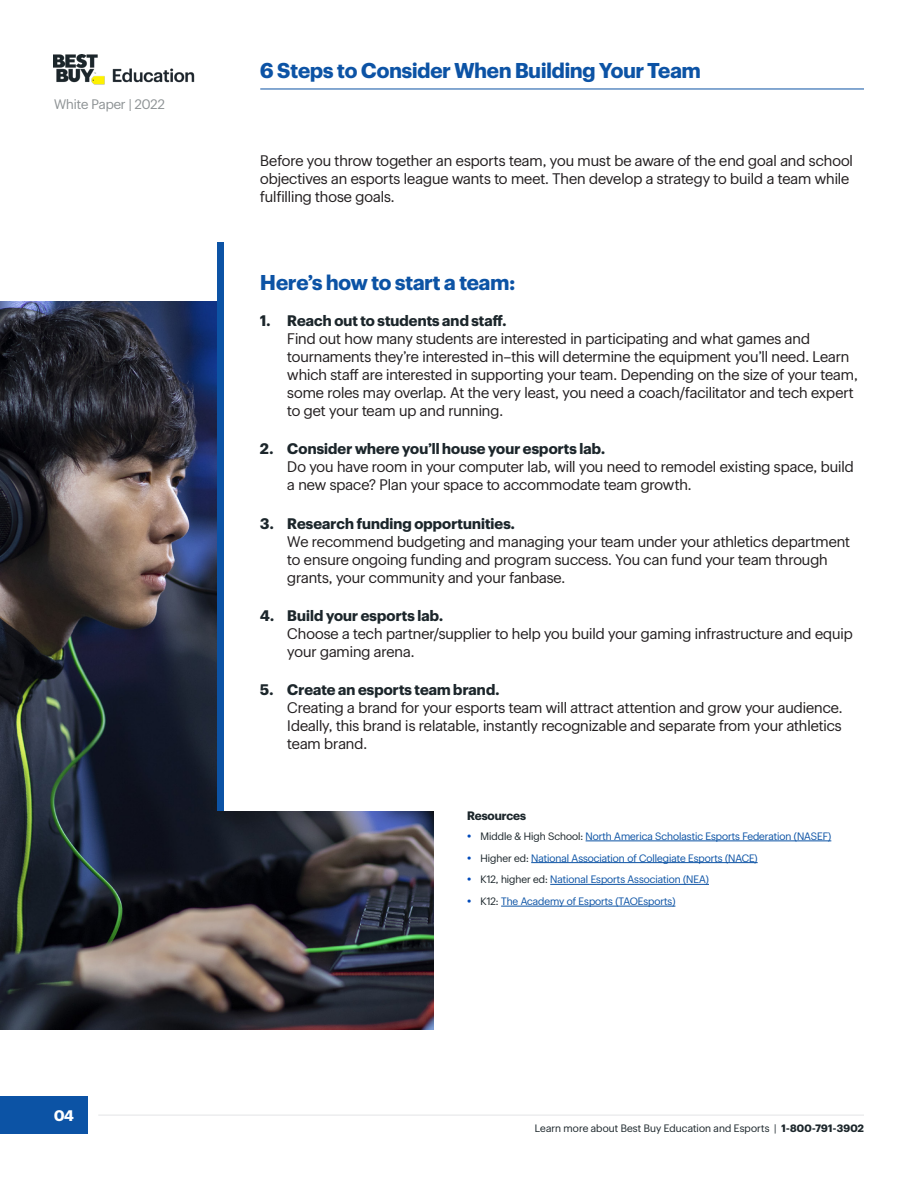
<style>
.page{position:relative;width:918px;height:1188px;background:#fff}
.page>*{position:absolute;margin:0;border:0;box-sizing:border-box;transform-origin:0 0}
.t1{font:700 21px "Human BBY 75";color:#0c53a5}
.t2{font:15px/18px "Human BBY 55";color:#231f20}
.t3{font:700 15px "Human BBY 75";color:#fff}
.t4{font:13.5px "Human BBY 55";color:#8e9395}
.t5{font:700 12px "Human BBY 75";color:#1c262b}
.t6{font:10.5px "Human BBY 55";color:#0c53a5}
.t7{font:10.5px "Human BBY 55";letter-spacing:.015em;color:#1c262b}
.s1{font-family:"Human BBY 75";font-weight:700;color:#1c262b}
.s2{font-family:"Myriad Pro";font-size:15px;color:#004aba}
.s3{color:#1c262b}
.s4{font-family:"Human BBY 75";font-weight:700}
</style>
<div class="page">
<img style="left:0;top:301px;width:433px;height:728px">
<div style="left:217px;top:243px;width:647px;height:568px;background:#fff"></div>
<div style="left:0;top:1096px;width:88px;height:38px;background:#0c53a5"></div>
<hr style="left:98px;top:1115px;width:766px;height:1px;background:#e3e4e6">
<hr style="left:260px;top:89px;width:604px;height:1px;background:#0c53a5">
<div style="left:217px;top:243px;width:7px;height:568px;background:#0c53a5"></div>
<img style="left:54px;top:54px;width:141px;height:31px">
<hr style="left:586px;top:841px;width:245px;height:1px;background:#0c53a5">
<hr style="left:531px;top:862px;width:227px;height:1px;background:#0c53a5">
<hr style="left:550px;top:884px;width:159px;height:1px;background:#0c53a5">
<hr style="left:501px;top:906px;width:174px;height:1px;background:#0c53a5">
<p class="t4" style="left:54px;top:94px;width:112px">White Paper | 2022</p>
<p class="t3" style="left:54px;top:1104px;width:21px">04</p>
<p class="t1" style="left:260px;top:54px;width:442px">6 Steps to Consider When Building Your Team</p>
<p class="t2" style="left:260px;top:151px;width:594px">Before you throw together an esports team, you must be aware of the end goal and school objectives an esports league wants to meet. Then develop a strategy to build a team while fulfilling those goals.</p>
<p class="t1" style="left:260px;top:266px;width:256px">Here’s how to start a team:</p>
<p class="t2" style="left:287px;top:310px;width:572px;text-indent:-27px"><span class="s1">1. Reach out to students and staff.<br></span>Find out how many students are interested in participating and what games and tournaments they’re interested in–this will determine the equipment you’ll need. Learn which staff are interested in supporting your team. Depending on the size of your team, some roles may overlap. At the very least, you need a coach/facilitator and tech expert to get your team up and running.</p>
<p class="t2" style="left:287px;top:439px;width:568px;text-indent:-27px"><span class="s1">2. Consider where you’ll house your esports lab.<br></span>Do you have room in your computer lab, will you need to remodel existing space, build a new space? Plan your space to accommodate team growth.</p>
<p class="t2" style="left:287px;top:513px;width:564px;text-indent:-27px"><span class="s1">3. Research funding opportunities.<br></span>We recommend budgeting and managing your team under your athletics department to ensure ongoing funding and program success. You can fund your team through grants, your community and your fanbase.</p>
<p class="t2" style="left:287px;top:605px;width:567px;text-indent:-27px"><span class="s1">4. Build your esports lab.<br></span>Choose a tech partner/supplier to help you build your gaming infrastructure and equip your gaming arena.</p>
<p class="t2" style="left:287px;top:679px;width:557px;text-indent:-27px"><span class="s1">5. Create an esports team brand.<br></span>Creating a brand for your esports team will attract attention and grow your audience.<br>Ideally, this brand is relatable, instantly recognizable and separate from your athletics team brand.</p>
<p class="t5" style="left:467px;top:807px;width:61px">Resources</p>
<p class="t6" style="left:467px;top:828px;width:366px"><span class="s2">•</span> <span class="s3">Middle &amp; High School:</span> North America Scholastic Esports Federation (NASEF)</p>
<p class="t6" style="left:467px;top:850px;width:292px"><span class="s2">•</span> <span class="s3">Higher ed:</span> National Association of Collegiate Esports (NACE)</p>
<p class="t6" style="left:467px;top:872px;width:243px"><span class="s2">•</span> <span class="s3">K12, higher ed:</span> National Esports Association (NEA)</p>
<p class="t6" style="left:467px;top:893px;width:210px"><span class="s2">•</span> <span class="s3">K12:</span> The Academy of Esports (TAOEsports)</p>
<p class="t7" style="left:535px;top:1120px;width:331px">Learn more about Best Buy Education and Esports | <span class="s4">1-800-791-3902</span></p>
</div>
